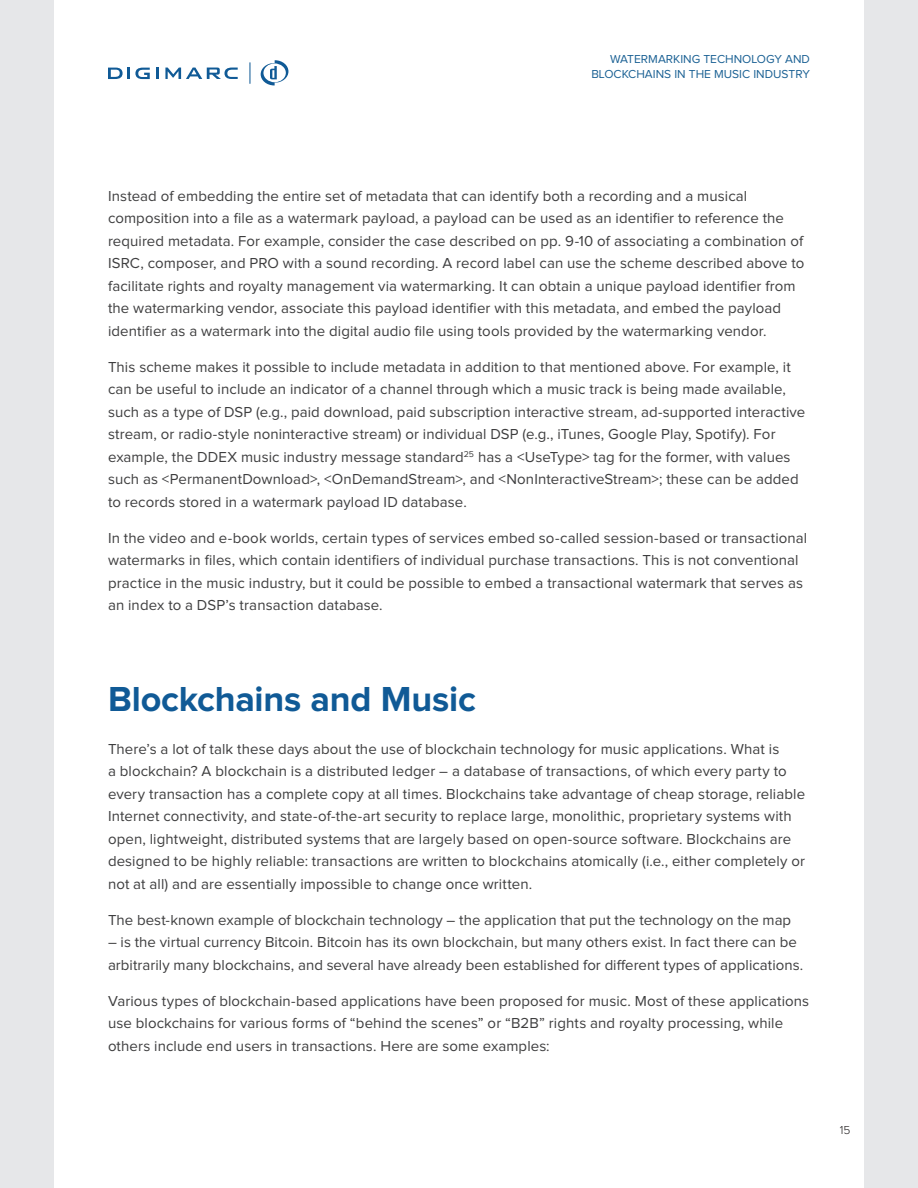
<style>
.page{position:relative;width:918px;height:1188px;background:#fff}
.page>*{position:absolute;margin:0;border:0;box-sizing:border-box;transform-origin:0 0}
.Page_Header_Bold{font:700 36px "Proxima Nova";letter-spacing:-.005em;color:#105a96}
.Body_Med_10pt{font:15px/22.5px "Proxima Nova";letter-spacing:.005em;color:#3e3e3f}
.t1{font:12px/15px "Proxima Nova";color:#1b6194;text-align:right}
.t2{font:300 12px "Proxima Nova";color:#231f20}
</style>
<div class="page">
<div style="left:864px;top:0;width:54px;height:1188px;background:#e6e7e9"></div>
<div style="left:0;top:0;width:54px;height:1188px;background:#e6e7e9"></div>
<svg style="left:156px;top:68px;width:3px;height:11px"></svg>
<svg style="left:108px;top:68px;width:42px;height:11px"></svg>
<svg style="left:165px;top:68px;width:73px;height:11px"></svg>
<svg style="left:261px;top:60px;width:27px;height:25px"></svg>
<svg style="left:249px;top:62px;width:1px;height:22px"></svg>
<p class="t1" style="left:591px;top:52px;width:220px">WATERMARKING TECHNOLOGY AND<br>BLOCKCHAINS IN THE MUSIC INDUSTRY</p>
<p class="Body_Med_10pt" style="left:108px;top:185px;width:698px">Instead of embedding the entire set of metadata that can identify both a recording and a musical composition into a file as a watermark payload, a payload can be used as an identifier to reference the required metadata. For example, consider the case described on pp. 9-10 of associating a combination of ISRC, composer, and PRO with a sound recording. A record label can use the scheme described above to facilitate rights and royalty management via watermarking. It can obtain a unique payload identifier from the watermarking vendor, associate this payload identifier with this metadata, and embed the payload identifier as a watermark into the digital audio file using tools provided by the watermarking vendor.</p>
<p class="Body_Med_10pt" style="left:108px;top:356px;width:699px">This scheme makes it possible to include metadata in addition to that mentioned above. For example, it can be useful to include an indicator of a channel through which a music track is being made available, such as a type of DSP (e.g., paid download, paid subscription interactive stream, ad-supported interactive stream, or radio-style noninteractive stream) or individual DSP (e.g., iTunes, Google Play, Spotify). For example, the DDEX music industry message standard<sup>25</sup> has a &lt;UseType&gt; tag for the former, with values such as &lt;PermanentDownload&gt;, &lt;OnDemandStream&gt;, and &lt;NonInteractiveStream&gt;; these can be added to records stored in a watermark payload ID database.</p>
<p class="Body_Med_10pt" style="left:108px;top:527px;width:701px">In the video and e-book worlds, certain types of services embed so-called session-based or transactional watermarks in files, which contain identifiers of individual purchase transactions. This is not conventional practice in the music industry, but it could be possible to embed a transactional watermark that serves as an index to a DSP’s transaction database.</p>
<p class="Page_Header_Bold" style="left:108px;top:678px;width:369px">Blockchains and Music</p>
<p class="Body_Med_10pt" style="left:108px;top:738px;width:699px">There’s a lot of talk these days about the use of blockchain technology for music applications. What is<br>a blockchain? A blockchain is a distributed ledger – a database of transactions, of which every party to every transaction has a complete copy at all times. Blockchains take advantage of cheap storage, reliable Internet connectivity, and state-of-the-art security to replace large, monolithic, proprietary systems with open, lightweight, distributed systems that are largely based on open-source software. Blockchains are designed to be highly reliable: transactions are written to blockchains atomically (i.e., either completely or not at all) and are essentially impossible to change once written.</p>
<p class="Body_Med_10pt" style="left:108px;top:909px;width:685px">The best-known example of blockchain technology – the application that put the technology on the map</p>
<p class="Body_Med_10pt" style="left:108px;top:931px;width:697px">– is the virtual currency Bitcoin. Bitcoin has its own blockchain, but many others exist. In fact there can be arbitrarily many blockchains, and several have already been established for different types of applications.</p>
<p class="Body_Med_10pt" style="left:108px;top:990px;width:703px">Various types of blockchain-based applications have been proposed for music. Most of these applications use blockchains for various forms of “behind the scenes” or “B2B” rights and royalty processing, while others include end users in transactions. Here are some examples:</p>
<p class="t2" style="left:840px;top:1123px;width:12px">15</p>
</div>
